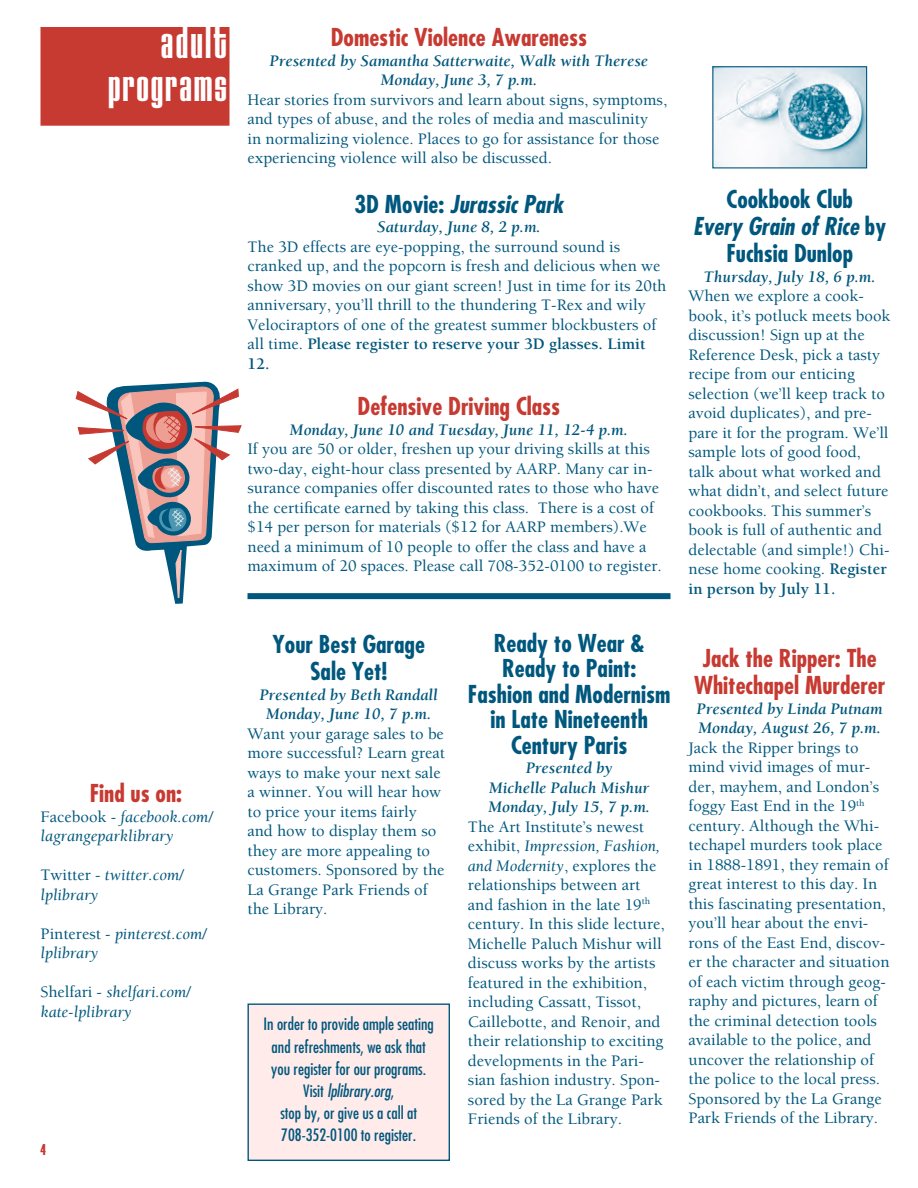
<style>
.page{position:relative;width:918px;height:1188px;background:#fff}
.page>*{position:absolute;margin:0;border:0;box-sizing:border-box;transform-origin:0 0}
.t1{font:36px/43.2px "House Gothic Bold Two";letter-spacing:.05em;color:#fff;text-align:right}
.t2{font:700 condensed 24px/25.5px "Futura";color:#00577d;text-align:center}
.t3{font:700 condensed 24px/27px "Futura";color:#c73a32;text-align:center}
.t4{font:italic 700 condensed 24px "Futura";color:#00577d}
.t5{font:condensed 16.65px/22.2px "Futura";color:#00577d;text-align:center}
.t6{font:500 16.5px/19.5px "Berkeley";color:#00577d}
.t7{font:italic 700 16.5px/19.5px "Berkeley";color:#00577d;text-align:center}
.t8{font:italic 16.5px/19.5px "Berkeley";color:#00577d}
.t9{font:16.5px "House Gothic Bold Two";color:#c73a32}
.s1{font-weight:500;font-style:normal}
.s2{font-style:normal}
.s3{font-weight:700}
.s4{font-style:italic}
.s5{font-weight:400;font-style:italic}
</style>
<div class="page">
<div style="left:40px;top:27px;width:190px;height:99px;background:#c73a32;border:2px solid #c73a32"></div>
<div style="left:248px;top:1004px;width:201px;height:156px;background:#ffebe9"></div>
<div style="left:247px;top:1003px;width:203px;height:158px;border:1px solid #00577d"></div>
<img style="left:714px;top:68px;width:151px;height:98px">
<div style="left:712px;top:66px;width:155px;height:102px;border:1px solid #00577d"></div>
<svg style="left:76px;top:382px;width:165px;height:222px"></svg>
<div style="left:248px;top:593px;width:422px;height:6px;background:#00577d"></div>
<h1 class="t1" style="left:108px;top:24px;width:120px">adult programs</h1>
<h2 class="t3" style="left:90px;top:780px;width:94px">Find us on:</h2>
<p class="t8" style="left:40px;top:807px;width:174px"><span class="s1">Facebook -</span> facebook.com/ lagrangeparklibrary</p>
<p class="t8" style="left:40px;top:866px;width:145px"><span class="s1">Twitter -</span> twitter.com/ lplibrary</p>
<p class="t8" style="left:40px;top:924px;width:168px"><span class="s1">Pinterest -</span> pinterest.com/ lplibrary</p>
<p class="t8" style="left:40px;top:983px;width:152px"><span class="s1">Shelfari -</span> shelfari.com/ kate-lplibrary</p>
<p class="t9" style="left:40px;top:1140px;width:7px">4</p>
<h2 class="t3" style="left:331px;top:24px;width:258px">Domestic Violence Awareness</h2>
<p class="t7" style="left:270px;top:51px;width:380px">Presented by Samantha Satterwaite, Walk with Therese<br>Monday, June 3, 7 p.m.</p>
<p class="t6" style="left:247px;top:90px;width:421px">Hear stories from survivors and learn about signs, symptoms, and types of abuse, and the roles of media and masculinity<br>in normalizing violence. Places to go for assistance for those experiencing violence will also be discussed.</p>
<h2 class="t4" style="left:355px;top:189px;width:210px"><span class="s2">3D Movie:</span> Jurassic Park</h2>
<p class="t7" style="left:377px;top:218px;width:165px">Saturday, June 8, 2 p.m.</p>
<p class="t6" style="left:247px;top:237px;width:420px">The 3D effects are eye-popping, the surround sound is cranked up, and the popcorn is fresh and delicious when we show 3D movies on our giant screen! Just in time for its 20th anniversary, you’ll thrill to the thundering T-Rex and wily Velociraptors of one of the greatest summer blockbusters of all time. <span class="s3">Please register to reserve your 3D glasses. Limit 12.</span></p>
<h2 class="t3" style="left:358px;top:393px;width:204px">Defensive Driving Class</h2>
<p class="t7" style="left:290px;top:420px;width:340px">Monday, June 10 and Tuesday, June 11, 12-4 p.m.</p>
<p class="t6" style="left:247px;top:440px;width:416px">If you are 50 or older, freshen up your driving skills at this two-day, eight-hour class presented by AARP. Many car in&shy;surance companies offer discounted rates to those who have the certificate earned by taking this class. There is a cost of $14 per person for materials ($12 for AARP members).We need a minimum of 10 people to offer the class and have a maximum of 20 spaces. Please call 708-352-0100 to register.</p>
<h2 class="t2" style="left:273px;top:631px;width:154px;line-height:27px">Your Best Garage<br>Sale Yet!</h2>
<p class="t7" style="left:260px;top:685px;width:180px">Presented by Beth Randall<br>Monday, June 10, 7 p.m.</p>
<p class="t6" style="left:247px;top:724px;width:199px">Want your garage sales to be more successful? Learn great ways to make your next sale a winner. You will hear how to price your items fairly and how to display them so they are more appealing to customers. Sponsored by the<br>La Grange Park Friends of the Library.</p>
<p class="t5" style="left:264px;top:1013px;width:172px">In order to provide ample seating and refreshments, we ask that you register for our programs.<br>Visit <span class="s4">lplibrary.org</span>,<br>stop by, or give us a call at<br>708-352-0100 to register.</p>
<h2 class="t2" style="left:468px;top:630px;width:204px">Ready to Wear &amp;<br>Ready to Paint:<br>Fashion and Modernism in Late Nineteenth<br>Century Paris</h2>
<p class="t7" style="left:488px;top:759px;width:163px">Presented by<br>Michelle Paluch Mishur<br>Monday, July 15, 7 p.m.</p>
<p class="t6" style="left:468px;top:817px;width:198px">The Art Institute’s newest exhibit, <span class="s5">Impression, Fashion, and Modernity</span>, explores the relationships between art and fashion in the late 19<sup>th </sup>century. In this slide lecture,<br>Michelle Paluch Mishur will discuss works by the artists featured in the exhibition, including Cassatt, Tissot,<br>Caillebotte, and Renoir, and their relationship to exciting developments in the Pari&shy;sian fashion industry. Spon&shy;sored by the La Grange Park<br>Friends of the Library.</p>
<h2 class="t2" style="left:693px;top:186px;width:194px;line-height:27px">Cookbook Club<br><span class="s4">Every Grain of Rice</span> by<br>Fuchsia Dunlop</h2>
<p class="t7" style="left:704px;top:267px;width:173px">Thursday, July 18, 6 p.m.</p>
<p class="t6" style="left:688px;top:287px;width:204px">When we explore a cook&shy;book, it’s potluck meets book discussion! Sign up at the<br>Reference Desk, pick a tasty recipe from our enticing selection (we’ll keep track to avoid duplicates), and pre&shy;pare it for the program. We’ll sample lots of good food, talk about what worked and what didn’t, and select future cookbooks. This summer’s book is full of authentic and delectable (and simple!) Chi&shy;nese home cooking. <span class="s3">Register in person by July 11.</span></p>
<h2 class="t3" style="left:694px;top:645px;width:193px">Jack the Ripper: The<br>Whitechapel Murderer</h2>
<p class="t7" style="left:697px;top:699px;width:187px;text-align:left">Presented by Linda Putnam<br>Monday, August 26, 7 p.m.</p>
<p class="t6" style="left:688px;top:738px;width:203px">Jack the Ripper brings to mind vivid images of mur&shy;der, mayhem, and London’s foggy East End in the 19<sup>th </sup>century. Although the Whi&shy;techapel murders took place in 1888-1891, they remain of great interest to this day. In this fascinating presentation, you’ll hear about the envi&shy;rons of the East End, discov&shy;er the character and situation of each victim through geog&shy;raphy and pictures, learn of the criminal detection tools available to the police, and uncover the relationship of the police to the local press.<br>Sponsored by the La Grange<br>Park Friends of the Library.</p>
</div>
